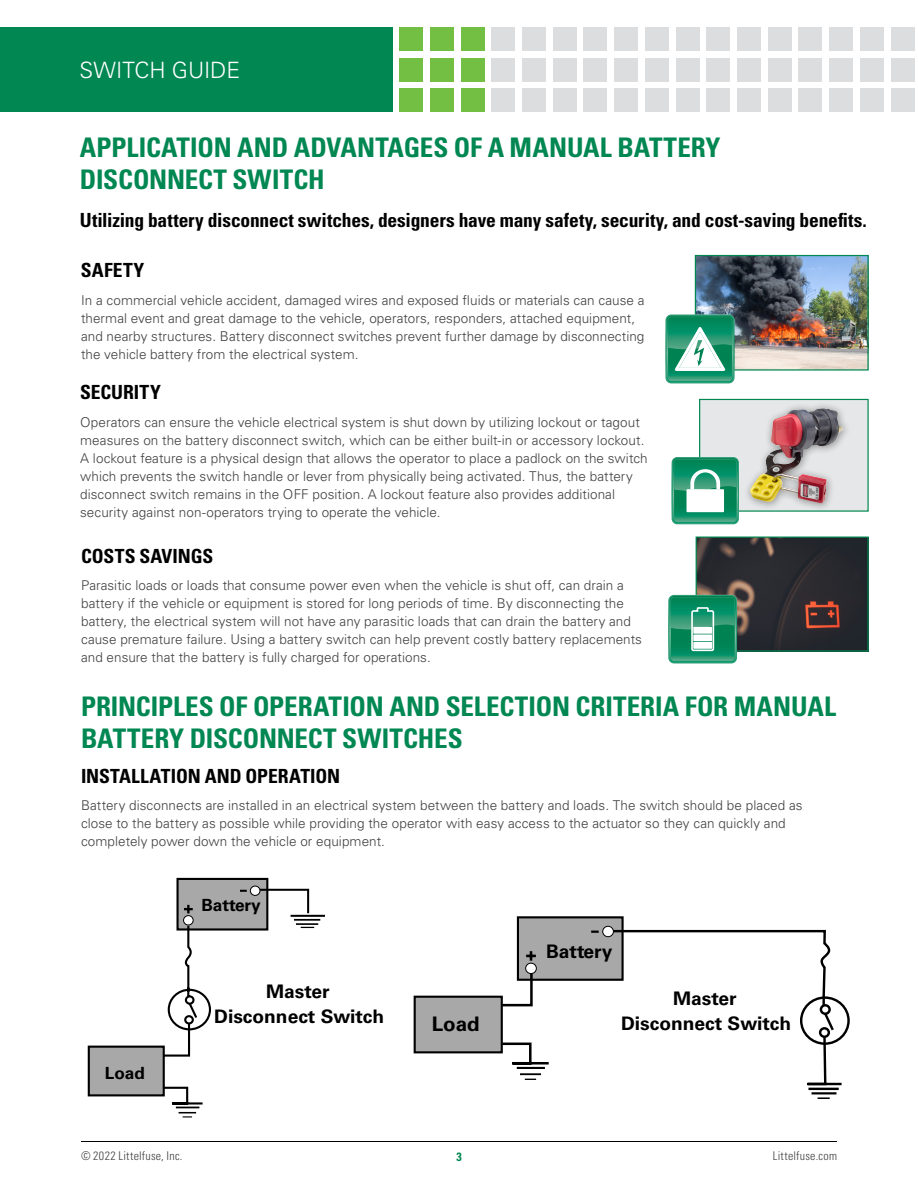
<style>
.page{position:relative;width:918px;height:1188px;background:#fff}
.page>*{position:absolute;margin:0;border:0;box-sizing:border-box;transform-origin:0 0}
.t1{font:700 condensed 27px/32.4px "Univers LT Std";letter-spacing:-.005em;color:#008752}
.t2{font:300 22.5px "Univers LT Std";letter-spacing:-.005em;color:#fff}
.t3{font:700 20.1px "Univers LT Std";color:#000}
.t4{font:700 condensed 19.5px "Univers LT Std";letter-spacing:-.005em;color:#000}
.t5{font:700 18.6px/24.3px "Univers LT Std";color:#000;text-align:center}
.t6{font:700 16.8px "Univers LT Std";color:#000}
.t7{font:300 13.5px/18px "Univers LT Std";letter-spacing:.005em;color:#414042}
.t8{font:300 condensed 12px "Univers LT Std";letter-spacing:.02em;color:#414042}
.t9{font:700 condensed 12px "Univers LT Std";color:#008752}
</style>
<div class="page">
<hr style="left:81px;top:1141px;width:756px;height:1px;background:#000">
<div style="left:0;top:27px;width:392px;height:85px;background:#008752"></div>
<div style="left:399px;top:27px;width:24px;height:24px;background:#72bf44"></div>
<div style="left:399px;top:58px;width:24px;height:23px;background:#72bf44"></div>
<div style="left:399px;top:88px;width:24px;height:24px;background:#72bf44"></div>
<div style="left:430px;top:27px;width:24px;height:24px;background:#72bf44"></div>
<div style="left:430px;top:58px;width:24px;height:23px;background:#72bf44"></div>
<div style="left:430px;top:88px;width:24px;height:24px;background:#72bf44"></div>
<div style="left:461px;top:27px;width:23px;height:24px;background:#72bf44"></div>
<div style="left:461px;top:58px;width:23px;height:23px;background:#72bf44"></div>
<div style="left:461px;top:88px;width:23px;height:24px;background:#72bf44"></div>
<div style="left:492px;top:27px;width:23px;height:24px;background:#dcddde"></div>
<div style="left:492px;top:58px;width:23px;height:23px;background:#dcddde"></div>
<div style="left:492px;top:88px;width:23px;height:24px;background:#dcddde"></div>
<div style="left:522px;top:27px;width:24px;height:24px;background:#dcddde"></div>
<div style="left:522px;top:58px;width:24px;height:23px;background:#dcddde"></div>
<div style="left:522px;top:88px;width:24px;height:24px;background:#dcddde"></div>
<div style="left:553px;top:27px;width:23px;height:24px;background:#dcddde"></div>
<div style="left:553px;top:58px;width:23px;height:23px;background:#dcddde"></div>
<div style="left:553px;top:88px;width:23px;height:24px;background:#dcddde"></div>
<div style="left:584px;top:27px;width:23px;height:24px;background:#dcddde"></div>
<div style="left:584px;top:58px;width:23px;height:23px;background:#dcddde"></div>
<div style="left:584px;top:88px;width:23px;height:24px;background:#dcddde"></div>
<div style="left:614px;top:27px;width:24px;height:24px;background:#dcddde"></div>
<div style="left:614px;top:58px;width:24px;height:23px;background:#dcddde"></div>
<div style="left:614px;top:88px;width:24px;height:24px;background:#dcddde"></div>
<div style="left:645px;top:27px;width:24px;height:24px;background:#dcddde"></div>
<div style="left:645px;top:58px;width:24px;height:23px;background:#dcddde"></div>
<div style="left:645px;top:88px;width:24px;height:24px;background:#dcddde"></div>
<div style="left:676px;top:27px;width:23px;height:24px;background:#dcddde"></div>
<div style="left:676px;top:58px;width:23px;height:23px;background:#dcddde"></div>
<div style="left:676px;top:88px;width:23px;height:24px;background:#dcddde"></div>
<div style="left:707px;top:27px;width:23px;height:24px;background:#dcddde"></div>
<div style="left:707px;top:58px;width:23px;height:23px;background:#dcddde"></div>
<div style="left:707px;top:88px;width:23px;height:24px;background:#dcddde"></div>
<div style="left:737px;top:27px;width:24px;height:24px;background:#dcddde"></div>
<div style="left:737px;top:58px;width:24px;height:23px;background:#dcddde"></div>
<div style="left:737px;top:88px;width:24px;height:24px;background:#dcddde"></div>
<div style="left:768px;top:27px;width:24px;height:24px;background:#dcddde"></div>
<div style="left:768px;top:58px;width:24px;height:23px;background:#dcddde"></div>
<div style="left:768px;top:88px;width:24px;height:24px;background:#dcddde"></div>
<div style="left:799px;top:27px;width:23px;height:24px;background:#dcddde"></div>
<div style="left:799px;top:58px;width:23px;height:23px;background:#dcddde"></div>
<div style="left:799px;top:88px;width:23px;height:24px;background:#dcddde"></div>
<div style="left:860px;top:27px;width:24px;height:24px;background:#dcddde"></div>
<div style="left:860px;top:58px;width:24px;height:23px;background:#dcddde"></div>
<div style="left:860px;top:88px;width:24px;height:24px;background:#dcddde"></div>
<div style="left:829px;top:27px;width:24px;height:24px;background:#dcddde"></div>
<div style="left:829px;top:58px;width:24px;height:23px;background:#dcddde"></div>
<div style="left:829px;top:88px;width:24px;height:24px;background:#dcddde"></div>
<div style="left:891px;top:27px;width:23px;height:24px;background:#dcddde"></div>
<div style="left:891px;top:58px;width:23px;height:23px;background:#dcddde"></div>
<div style="left:891px;top:88px;width:23px;height:24px;background:#dcddde"></div>
<div style="left:700px;top:399px;width:168px;height:112px;background:#e6e7e8"></div>
<div style="left:743px;top:402px;width:109px;height:109px;background:#000;opacity:.4"></div>
<img style="left:749px;top:408px;width:95px;height:96px">
<div style="left:699px;top:399px;width:170px;height:113px;border:1px solid #018852"></div>
<img style="left:698px;top:539px;width:169px;height:111px">
<div style="left:696px;top:537px;width:173px;height:115px;border:1px solid #018852"></div>
<svg style="left:671px;top:457px;width:68px;height:68px;background:#2b9b75"></svg>
<div style="left:687px;top:489px;width:37px;height:23px;background:#fff"></div>
<svg style="left:668px;top:595px;width:69px;height:69px;background:#249870"></svg>
<div style="left:693px;top:642px;width:19px;height:7px;background:#fff"></div>
<div style="left:693px;top:634px;width:19px;height:7px;background:#fff"></div>
<div style="left:693px;top:627px;width:19px;height:7px;background:#fff"></div>
<img style="left:697px;top:257px;width:170px;height:112px">
<div style="left:695px;top:255px;width:174px;height:116px;border:1px solid #018852"></div>
<svg style="left:665px;top:314px;width:70px;height:70px"></svg>
<div style="left:414px;top:996px;width:89px;height:57px;background:#a8a8a8;border:2px solid #000"></div>
<div style="left:176px;top:878px;width:92px;height:53px;background:#a8a8a8;border:2px solid #000"></div>
<div style="left:88px;top:1046px;width:77px;height:50px;background:#a8a8a8;border:2px solid #000"></div>
<div style="left:517px;top:916px;width:107px;height:65px;background:#a8a8a8;border:2px solid #000"></div>
<div style="left:250px;top:886px;width:10px;height:10px;border:1px solid #000;border-radius:50%"></div>
<div style="left:184px;top:916px;width:9px;height:9px;background:#fff;border-radius:50%"></div>
<div style="left:183px;top:915px;width:10px;height:10px;border:1px solid #000;border-radius:50%"></div>
<svg style="left:240px;top:888px;width:70px;height:27px"></svg>
<svg style="left:184px;top:905px;width:9px;height:8px"></svg>
<hr style="left:291px;top:915px;width:34px;height:2px;background:#000">
<hr style="left:294px;top:919px;width:26px;height:2px;background:#000">
<hr style="left:296px;top:923px;width:22px;height:2px;background:#000">
<svg style="left:301px;top:927px;width:13px;height:1px"></svg>
<div style="left:603px;top:926px;width:10px;height:11px;background:#fff;border-radius:50%"></div>
<div style="left:602px;top:926px;width:12px;height:11px;border:1px solid #000;border-radius:50%"></div>
<div style="left:526px;top:963px;width:10px;height:11px;background:#fff;border-radius:50%"></div>
<div style="left:525px;top:963px;width:12px;height:11px;border:1px solid #000;border-radius:50%"></div>
<svg style="left:591px;top:931px;width:8px;height:2px"></svg>
<svg style="left:526px;top:951px;width:10px;height:10px"></svg>
<svg style="left:161px;top:924px;width:51px;height:193px"></svg>
<svg style="left:500px;top:1041px;width:49px;height:24px"></svg>
<hr style="left:517px;top:1067px;width:28px;height:2px;background:#000">
<hr style="left:520px;top:1073px;width:21px;height:2px;background:#000">
<svg style="left:500px;top:971px;width:34px;height:37px"></svg>
<svg style="left:611px;top:929px;width:239px;height:162px"></svg>
<hr style="left:812px;top:1092px;width:24px;height:2px;background:#000">
<svg style="left:818px;top:1097px;width:12px;height:2px"></svg>
<h2 class="t2" style="left:80px;top:56px;width:162px">SWITCH GUIDE</h2>
<h1 class="t1" style="left:80px;top:131px;width:642px">APPLICATION AND ADVANTAGES OF A MANUAL BATTERY<br>DISCONNECT SWITCH</h1>
<h3 class="t4" style="left:80px;top:208px;width:788px">Utilizing battery disconnect switches, designers have many safety, security, and cost-saving benefits.</h3>
<h3 class="t4" style="left:81px;top:258px;width:65px">SAFETY</h3>
<p class="t7" style="left:81px;top:291px;width:565px">In a commercial vehicle accident, damaged wires and exposed fluids or materials can cause a thermal event and great damage to the vehicle, operators, responders, attached equipment, and nearby structures. Battery disconnect switches prevent further damage by disconnecting the vehicle battery from the electrical system.</p>
<h3 class="t4" style="left:80px;top:380px;width:82px">SECURITY</h3>
<p class="t7" style="left:80px;top:413px;width:569px">Operators can ensure the vehicle electrical system is shut down by utilizing lockout or tagout measures on the battery disconnect switch, which can be either built-in or accessory lockout.<br>A lockout feature is a physical design that allows the operator to place a padlock on the switch which prevents the switch handle or lever from physically being activated. Thus, the battery disconnect switch remains in the OFF position. A lockout feature also provides additional security against non-operators trying to operate the vehicle.</p>
<h3 class="t4" style="left:81px;top:544px;width:134px">COSTS SAVINGS</h3>
<p class="t7" style="left:81px;top:577px;width:563px">Parasitic loads or loads that consume power even when the vehicle is shut off, can drain a battery if the vehicle or equipment is stored for long periods of time. By disconnecting the battery, the electrical system will not have any parasitic loads that can drain the battery and cause premature failure. Using a battery switch can help prevent costly battery replacements and ensure that the battery is fully charged for operations.</p>
<h1 class="t1" style="left:81px;top:690px;width:757px">PRINCIPLES OF OPERATION AND SELECTION CRITERIA FOR MANUAL<br>BATTERY DISCONNECT SWITCHES</h1>
<h3 class="t4" style="left:81px;top:764px;width:261px">INSTALLATION AND OPERATION</h3>
<p class="t7" style="left:81px;top:797px;width:723px">Battery disconnects are installed in an electrical system between the battery and loads. The switch should be placed as close to the battery as possible while providing the operator with easy access to the actuator so they can quickly and completely power down the vehicle or equipment.</p>
<p class="t6" style="left:105px;top:1063px;width:42px">Load</p>
<p class="t6" style="left:201px;top:895px;width:61px">Battery</p>
<h3 class="t5" style="left:214px;top:980px;width:172px">Master<br>Disconnect Switch</h3>
<h3 class="t3" style="left:432px;top:1012px;width:50px">Load</h3>
<h3 class="t5" style="left:546px;top:940px;width:68px">Battery</h3>
<h3 class="t5" style="left:621px;top:987px;width:172px">Master<br>Disconnect Switch</h3>
<p class="t8" style="left:81px;top:1149px;width:103px">© 2022 Littelfuse, Inc.</p>
<p class="t9" style="left:456px;top:1149px;width:7px">3</p>
<p class="t8" style="left:773px;top:1149px;width:66px">Littelfuse.com</p>
</div>
